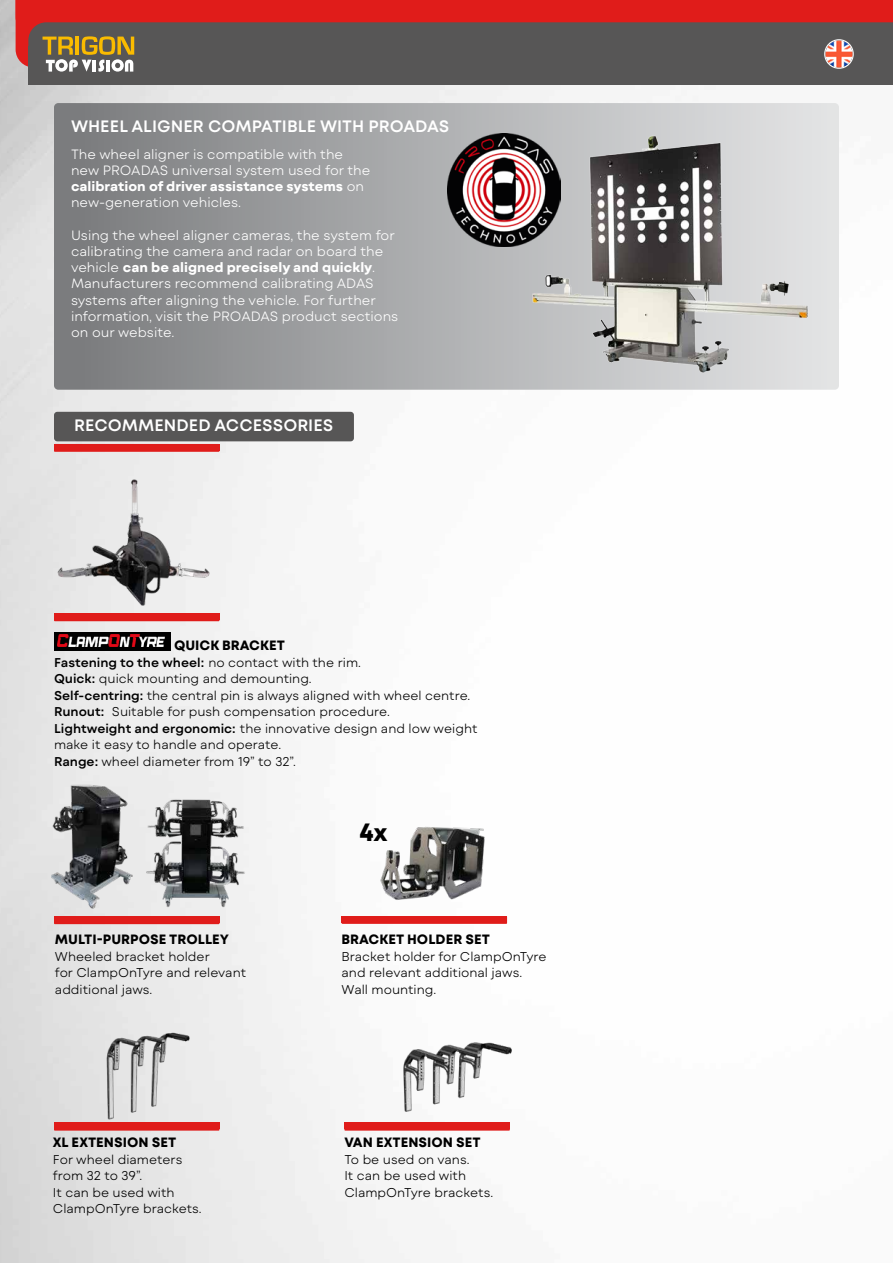
<style>
.page{position:relative;width:893px;height:1263px;background:#fff}
.page>*{position:absolute;margin:0;border:0;box-sizing:border-box;transform-origin:0 0}
.t1{font:700 25.05px "Mont Blanc";color:#000}
.t2{font:600 16.5px "Mont Blanc";color:#fff}
.t3{font:300 13.5px/16.2px "Mont Blanc";color:#fff}
.t4{font:700 13.5px "Mont Blanc";color:#000}
.t5{font:300 12.75px/16.5px "Mont Blanc";color:#000}
.t6{font:600 12.75px "Mont Blanc";color:#000}
.s1{font-weight:700}
.s2{font-weight:300}
.s3{font-weight:600}
</style>
<div class="page">
<img style="left:0;top:0;width:893px;height:1263px">
<div style="left:28px;top:46px;width:865px;height:38px;background:#575656"></div>
<svg style="left:16px;top:0;width:877px;height:72px"></svg>
<svg style="left:54px;top:103px;width:785px;height:287px"></svg>
<div style="left:54px;top:444px;width:165px;height:8px;background:#e01c1a"></div>
<div style="left:54px;top:613px;width:165px;height:8px;background:#e01c1a"></div>
<img style="left:42px;top:470px;width:179px;height:143px">
<div style="left:54px;top:916px;width:165px;height:8px;background:#e01c1a"></div>
<img style="left:39px;top:781px;width:99px;height:135px">
<img style="left:138px;top:781px;width:116px;height:135px">
<div style="left:342px;top:916px;width:165px;height:8px;background:#e01c1a"></div>
<img style="left:367px;top:812px;width:142px;height:95px">
<div style="left:54px;top:1123px;width:165px;height:7px;background:#e01c1a"></div>
<img style="left:71px;top:1023px;width:150px;height:100px">
<div style="left:344px;top:1123px;width:166px;height:7px;background:#e01c1a"></div>
<img style="left:342px;top:1023px;width:192px;height:100px">
<img style="left:520px;top:124px;width:300px;height:251px">
<img style="left:448px;top:134px;width:112px;height:112px">
<img style="left:825px;top:40px;width:28px;height:28px;border-radius:14px">
<div style="left:824px;top:39px;width:30px;height:30px;border:1px solid #fff;border-radius:50%"></div>
<div style="left:54px;top:412px;width:300px;height:29px;background:#575656;border-radius:3px"></div>
<svg style="left:54px;top:632px;width:117px;height:18px"></svg>
<img style="left:58px;top:634px;width:107px;height:12px">
<p class="t2" style="left:71px;top:115px;width:380px">WHEEL ALIGNER COMPATIBLE WITH PROADAS</p>
<p class="t3" style="left:71px;top:146px;width:301px">The wheel aligner is compatible with the new PROADAS universal system used for the <span class="s1">calibration of driver assistance systems</span> on new-generation vehicles.</p>
<p class="t3" style="left:71px;top:227px;width:325px">Using the wheel aligner cameras, the system for calibrating the camera and radar on board the vehicle <span class="s1">can be aligned precisely and quickly</span>.</p>
<p class="t3" style="left:71px;top:276px;width:329px">Manufacturers recommend calibrating ADAS systems after aligning the vehicle. For further information, visit the PROADAS product sections on our website.</p>
<p class="t2" style="left:74px;top:415px;width:261px">RECOMMENDED ACCESSORIES</p>
<p class="t4" style="left:174px;top:637px;width:113px">QUICK BRACKET</p>
<p class="t6" style="left:54px;top:654px;width:309px">Fastening to the wheel: <span class="s2">no contact with the rim.</span></p>
<p class="t5" style="left:54px;top:671px;width:259px"><span class="s3">Quick:</span> quick mounting and demounting.</p>
<p class="t5" style="left:54px;top:687px;width:418px"><span class="s3">Self-centring:</span> the central pin is always aligned with wheel centre.</p>
<p class="t5" style="left:54px;top:704px;width:337px"><span class="s3">Runout:</span> Suitable for push compensation procedure.</p>
<p class="t5" style="left:54px;top:720px;width:425px"><span class="s3">Lightweight and ergonomic:</span> the innovative design and low weight</p>
<p class="t5" style="left:54px;top:737px;width:229px">make it easy to handle and operate.</p>
<p class="t5" style="left:54px;top:753px;width:243px"><span class="s3">Range:</span> wheel diameter from 19” to 32”.</p>
<p class="t4" style="left:55px;top:931px;width:176px">MULTI-PURPOSE TROLLEY</p>
<p class="t5" style="left:55px;top:948px;width:156px">Wheeled bracket holder</p>
<p class="t5" style="left:55px;top:965px;width:193px">for ClampOnTyre and relevant additional jaws.</p>
<p class="t4" style="left:53px;top:1134px;width:125px">XL EXTENSION SET</p>
<p class="t5" style="left:53px;top:1151px;width:131px">For wheel diameters</p>
<p class="t5" style="left:53px;top:1168px;width:91px">from 32 to 39”.</p>
<p class="t5" style="left:53px;top:1184px;width:123px">It can be used with</p>
<p class="t5" style="left:53px;top:1201px;width:150px">ClampOnTyre brackets.</p>
<p class="t1" style="left:359px;top:817px;width:30px">4x</p>
<p class="t4" style="left:342px;top:931px;width:150px">BRACKET HOLDER SET</p>
<p class="t5" style="left:342px;top:948px;width:206px">Bracket holder for ClampOnTyre</p>
<p class="t5" style="left:342px;top:965px;width:182px">and relevant additional jaws.</p>
<p class="t5" style="left:342px;top:981px;width:96px">Wall mounting.</p>
<p class="t4" style="left:344px;top:1134px;width:138px">VAN EXTENSION SET</p>
<p class="t5" style="left:344px;top:1151px;width:127px">To be used on vans.</p>
<p class="t5" style="left:344px;top:1168px;width:123px">It can be used with</p>
<p class="t5" style="left:344px;top:1184px;width:150px">ClampOnTyre brackets.</p>
</div>
